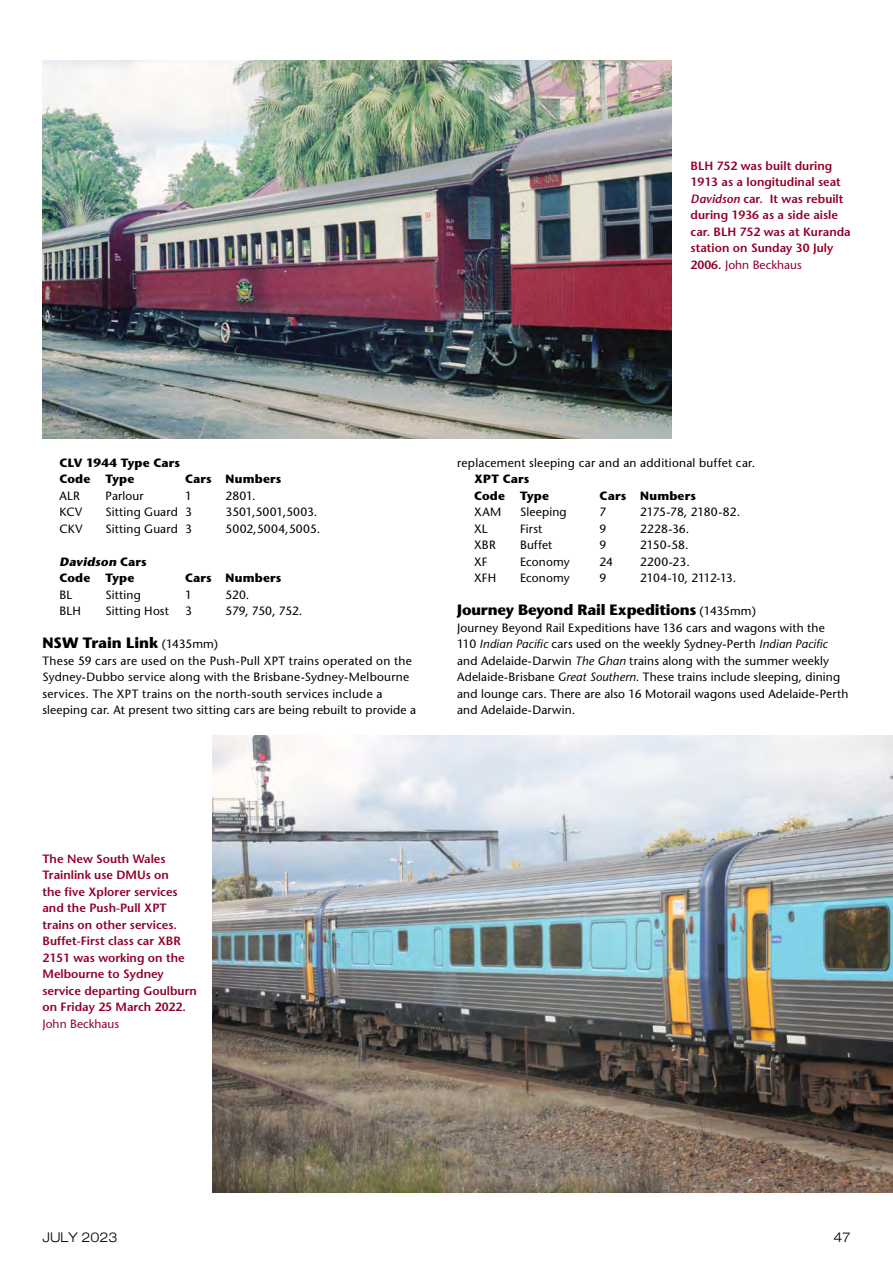
<style>
.page{position:relative;width:893px;height:1263px;background:#fff}
.page>*{position:absolute;margin:0;border:0;box-sizing:border-box;transform-origin:0 0}
.t1{font:700 15px "Stone Sans";letter-spacing:-.01em;color:#000}
.t2{font:300 expanded 13.5px "Helvetica Neue";color:#000}
.t3{font:12px/16.5px "Stone Sans";letter-spacing:.015em;color:#000}
.t4{font:600 12px/16.5px "Stone Sans";color:#910028}
.t5{font:700 12px/16.5px "Stone Sans";letter-spacing:.015em;color:#000}
.t6{font:italic 700 12px/16.5px "Stone Sans";color:#000}
.t7{font:12px "Stone Sans";letter-spacing:-.015em;color:#000}
.t8{font:12px "Stone Sans";letter-spacing:-.045em;color:#000}
.t9{font:12px "Stone Sans";letter-spacing:-.03em;color:#000}
.t10{font:12px "Stone Sans";color:#910028}
.s1{font-style:italic}
.s2{font-weight:400}
.s3{font-style:normal}
.s4{font-weight:400;font-size:12px}
</style>
<div class="page">
<img style="left:43px;top:60px;width:629px;height:378px">
<img style="left:213px;top:735px;width:680px;height:457px">
<p class="t4" style="left:691px;top:157px;width:162px">BLH 752 was built during<br>1913 as a longitudinal seat<br><span class="s1">Davidson</span> car. It was rebuilt during 1936 as a side aisle car. BLH 752 was at Kuranda station on Sunday 30 July<br>2006. <span class="s2">John Beckhaus</span></p>
<p class="t5" style="left:60px;top:454px;width:122px">CLV 1944 Type Cars<br>Code</p>
<p class="t5" style="left:106px;top:471px;width:30px">Type</p>
<p class="t5" style="left:185px;top:471px;width:98px">Cars Numbers</p>
<p class="t3" style="left:60px;top:487px;width:22px">ALR</p>
<p class="t3" style="left:106px;top:487px;width:40px">Parlour</p>
<p class="t3" style="left:185px;top:487px;width:8px">1</p>
<p class="t3" style="left:226px;top:487px;width:32px">2801.</p>
<p class="t3" style="left:60px;top:504px;width:24px">KCV</p>
<p class="t3" style="left:106px;top:504px;width:88px">Sitting Guard 3</p>
<p class="t3" style="left:226px;top:504px;width:93px">3501,5001,5003.</p>
<p class="t3" style="left:60px;top:520px;width:25px">CKV</p>
<p class="t3" style="left:106px;top:520px;width:88px">Sitting Guard 3</p>
<p class="t3" style="left:226px;top:520px;width:96px">5002,5004,5005.</p>
<p class="t6" style="left:60px;top:553px;width:89px">Davidson <span class="s3">C a r s<br>Code</span></p>
<p class="t5" style="left:106px;top:570px;width:30px">Type</p>
<p class="t5" style="left:185px;top:570px;width:98px">Cars Numbers</p>
<p class="t3" style="left:60px;top:586px;width:14px">BL</p>
<p class="t3" style="left:106px;top:586px;width:37px">Sitting</p>
<p class="t3" style="left:185px;top:586px;width:8px">1</p>
<p class="t3" style="left:226px;top:586px;width:25px">520.</p>
<p class="t3" style="left:60px;top:603px;width:23px">BLH</p>
<p class="t3" style="left:106px;top:603px;width:65px">Sitting Host</p>
<p class="t3" style="left:185px;top:603px;width:8px">3</p>
<p class="t9" style="left:226px;top:604px;width:78px">579, 750, 752.</p>
<p class="t1" style="left:43px;top:634px;width:177px">NSW Train Link <span class="s4">(1435mm)</span></p>
<p class="t3" style="left:43px;top:652px;width:375px">These 59 cars are used on the Push-Pull XPT trains operated on the Sydney-Dubbo service along with the Brisbane-Sydney-Melbourne services. The XPT trains on the north-south services include a sleeping car. At present two sitting cars are being rebuilt to provide a</p>
<p class="t3" style="left:457px;top:454px;width:300px">replacement sleeping car and an additional buffet car.</p>
<p class="t5" style="left:474px;top:471px;width:57px">XPT Cars<br>Code</p>
<p class="t5" style="left:520px;top:487px;width:30px">Type</p>
<p class="t5" style="left:600px;top:487px;width:98px">Cars Numbers</p>
<p class="t3" style="left:474px;top:504px;width:29px">XAM</p>
<p class="t3" style="left:520px;top:504px;width:48px">Sleeping</p>
<p class="t3" style="left:600px;top:504px;width:8px">7</p>
<p class="t7" style="left:640px;top:505px;width:102px">2175-78, 2180-82.</p>
<p class="t3" style="left:474px;top:520px;width:15px">XL</p>
<p class="t3" style="left:520px;top:520px;width:24px">First</p>
<p class="t3" style="left:600px;top:520px;width:8px">9</p>
<p class="t3" style="left:640px;top:520px;width:51px">2228-36.</p>
<p class="t3" style="left:474px;top:537px;width:23px">XBR</p>
<p class="t3" style="left:520px;top:537px;width:34px">Buffet</p>
<p class="t3" style="left:600px;top:537px;width:8px">9</p>
<p class="t3" style="left:640px;top:537px;width:50px">2150-58.</p>
<p class="t3" style="left:474px;top:553px;width:15px">XF</p>
<p class="t3" style="left:520px;top:553px;width:51px">Economy</p>
<p class="t3" style="left:600px;top:553px;width:15px">24</p>
<p class="t3" style="left:640px;top:553px;width:51px">2200-23.</p>
<p class="t3" style="left:474px;top:570px;width:24px">XFH</p>
<p class="t3" style="left:520px;top:570px;width:51px">Economy</p>
<p class="t3" style="left:600px;top:570px;width:8px">9</p>
<p class="t8" style="left:640px;top:571px;width:98px">2104-10, 2112-13.</p>
<p class="t1" style="left:457px;top:601px;width:300px">Journey Beyond Rail Expeditions <span class="s4">(1435mm)</span></p>
<p class="t3" style="left:457px;top:619px;width:393px">Journey Beyond Rail Expeditions have 136 cars and wagons with the<br>110 <span class="s1">Indian Pacific</span> cars used on the weekly Sydney-Perth <span class="s1">Indian Pacific </span>and Adelaide-Darwin <span class="s1">The Ghan</span> trains along with the summer weekly Adelaide-Brisbane <span class="s1">Great Southern</span>. These trains include sleeping, dining and lounge cars. There are also 16 Motorail wagons used Adelaide-Perth and Adelaide-Darwin.</p>
<p class="t4" style="left:43px;top:850px;width:156px">The New South Wales<br>Trainlink use DMUs on<br>the five Xplorer services and the Push-Pull XPT trains on other services.<br>Buffet-First class car XBR<br>2151 was working on the<br>Melbourne to Sydney service departing Goulburn on Friday 25 March 2022.</p>
<p class="t10" style="left:43px;top:1016px;width:78px">John Beckhaus</p>
<p class="t2" style="left:43px;top:1229px;width:77px">JULY 2023</p>
<p class="t2" style="left:833px;top:1229px;width:19px">47</p>
</div>
